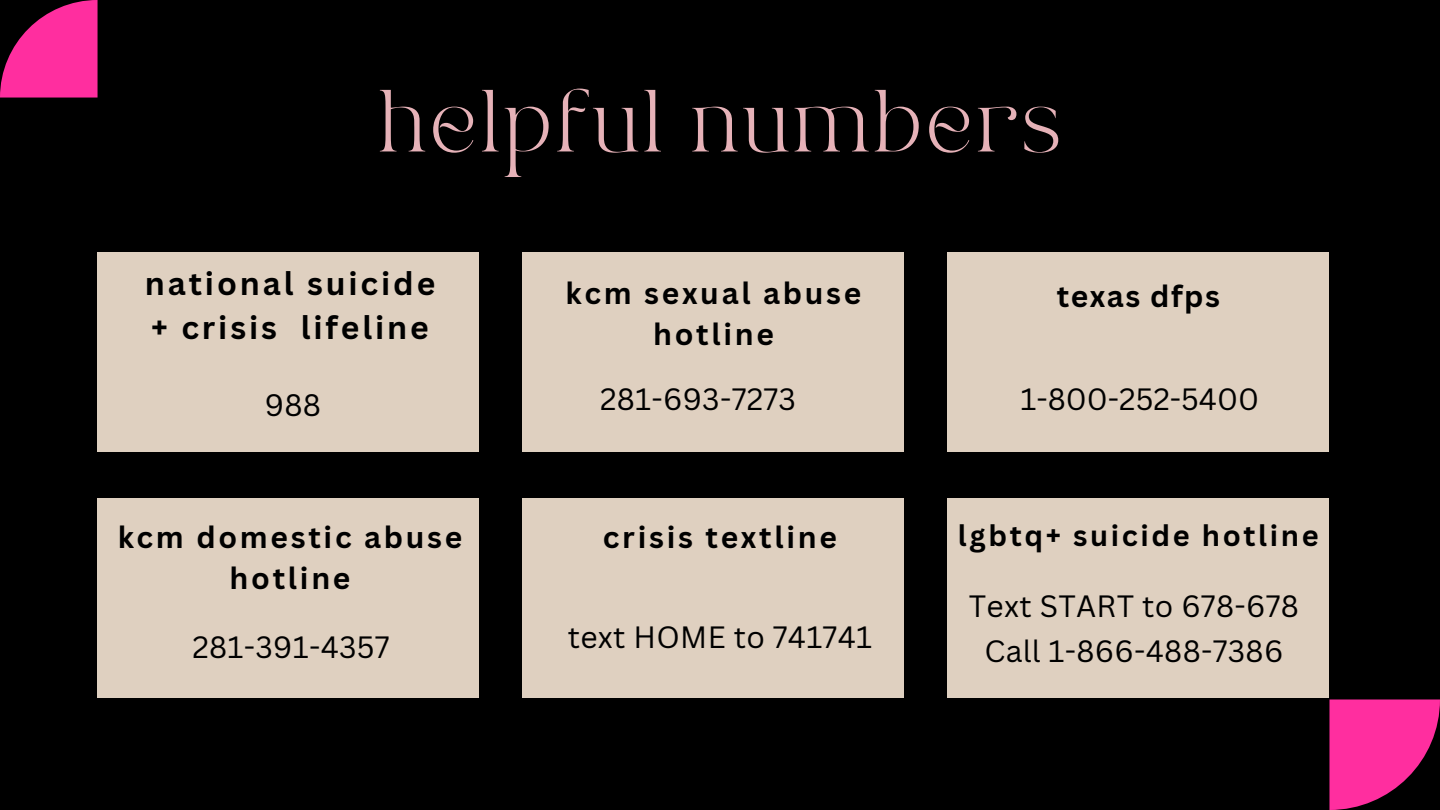
<style>
.page{position:relative;width:1440px;height:810px;background:#000}
.page>*{position:absolute;margin:0;border:0;box-sizing:border-box;transform-origin:0 0}
.t1{font:61.6px "TAN PEARL Regular";letter-spacing:.05em;color:#e6b2b8}
.t2{font:700 31.9px/44.2px "Canva Sans";letter-spacing:.09em;color:#000}
.t3{font:30.2px "Canva Sans";color:#000}
.t4{font:30px "Canva Sans";letter-spacing:.01em;color:#000}
.t5{font:700 30px/41.2px "Canva Sans";letter-spacing:.09em;color:#000;text-align:center}
.t6{font:700 30px "Canva Sans";letter-spacing:.05em;color:#000}
.t7{font:700 29px "Canva Sans";letter-spacing:.09em;color:#000}
</style>
<div class="page">
<div style="left:98px;top:253px;width:381px;height:199px;background:#dfd0c0"></div>
<div style="left:522px;top:253px;width:382px;height:199px;background:#dfd0c0"></div>
<div style="left:947px;top:253px;width:382px;height:199px;background:#dfd0c0"></div>
<div style="left:98px;top:498px;width:381px;height:199px;background:#dfd0c0"></div>
<div style="left:522px;top:498px;width:382px;height:199px;background:#dfd0c0"></div>
<div style="left:947px;top:498px;width:382px;height:199px;background:#dfd0c0"></div>
<svg style="left:0;top:0;width:98px;height:98px"></svg>
<svg style="left:1330px;top:700px;width:110px;height:110px"></svg>
<p class="t1" style="left:378px;top:89px;width:685px">helpful numbers</p>
<p class="t2" style="left:145px;top:260px;width:292px">national suicide + crisis lifeline</p>
<h2 class="t3" style="left:265px;top:384px;width:58px">988</h2>
<p class="t5" style="left:118px;top:515px;width:346px">kcm domestic abuse hotline</p>
<h2 class="t4" style="left:192px;top:626px;width:199px">281-391-4357</h2>
<p class="t5" style="left:566px;top:272px;width:297px">kcm sexual abuse hotline</p>
<h2 class="t6" style="left:1057px;top:275px;width:165px">texas dfps</h2>
<h2 class="t4" style="left:600px;top:378px;width:198px">281-693-7273</h2>
<h1 class="t4" style="left:1020px;top:378px;width:240px">1-800-252-5400</h1>
<p class="t5" style="left:603px;top:515px;width:236px">crisis textline</p>
<p class="t7" style="left:958px;top:516px;width:362px">lgbtq+ suicide hotline</p>
<h2 class="t4" style="left:568px;top:616px;width:306px">text HOME to 741741</h2>
<h2 class="t4" style="left:969px;top:585px;width:332px">Text START to 678-678</h2>
<p class="t4" style="left:984px;top:630px;width:300px">Call 1-866-488-7386</p>
</div>
